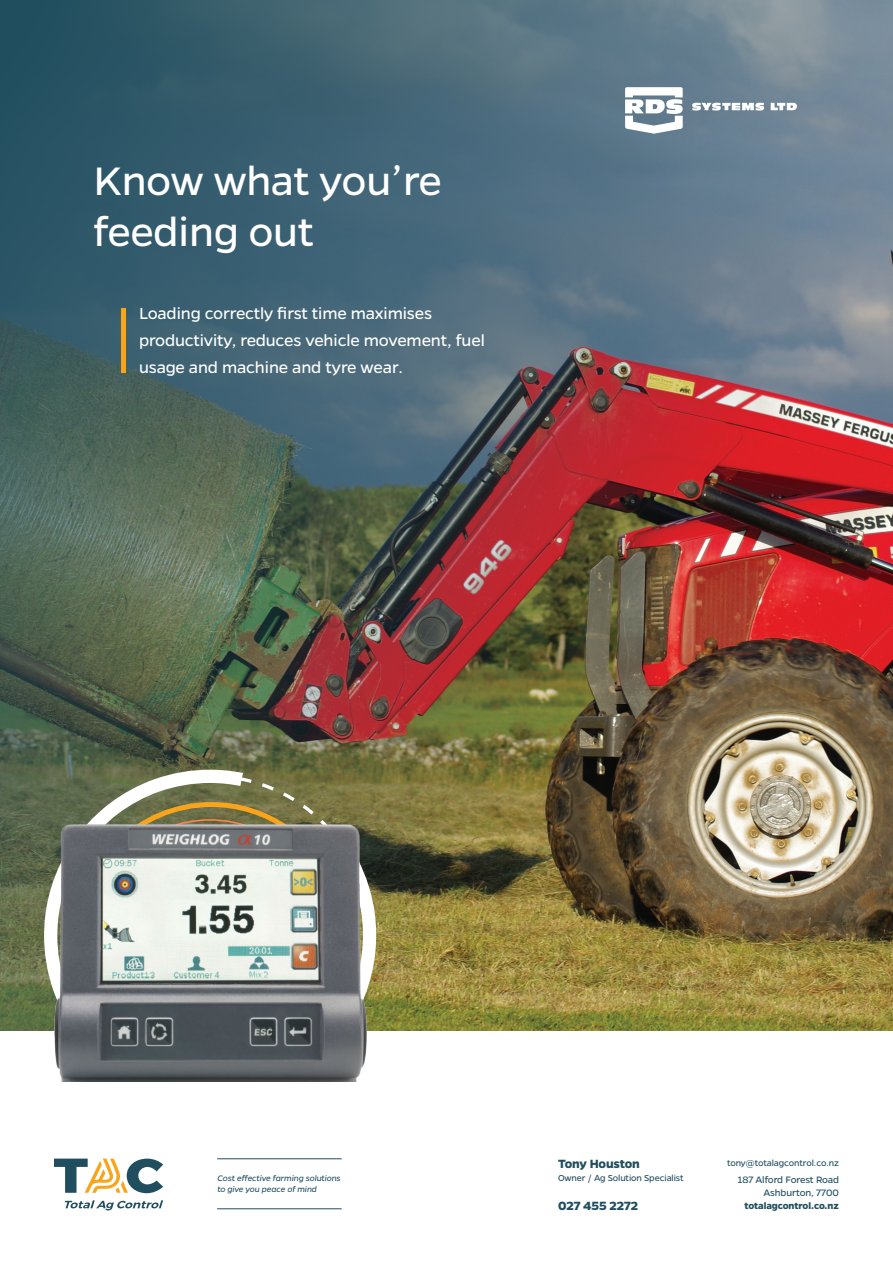
<style>
.page{position:relative;width:893px;height:1263px;background:#fff}
.page>*{position:absolute;margin:0;border:0;box-sizing:border-box;transform-origin:0 0}
.Heading{font:45px/51px "Gentona";letter-spacing:-.01em;color:#fff}
.Body_copy_Caps{font:18px/27px "Gentona";letter-spacing:-.01em;color:#fff}
.t1{font:700 13.5px "Gentona";letter-spacing:-.005em;color:#204e5e}
.t2{font:10.5px/12.8px "Gentona";letter-spacing:-.01em;color:#204e5e;text-align:right}
.t3{font:9.75px "Gentona";letter-spacing:-.01em;color:#204e5e}
.t4{font:italic 9px "Gentona";letter-spacing:-.01em;color:#204e5e}
.s1{font-weight:700}
</style>
<div class="page">
<img style="left:0;top:0;width:893px;height:1031px">
<div style="left:121px;top:308px;width:5px;height:65px;background:#f9a51b"></div>
<svg style="left:49px;top:774px;width:322px;height:308px;background:#7e7c50"></svg>
<svg style="left:243px;top:802px;width:104px;height:23px;background:#867c48"></svg>
<svg style="left:44px;top:770px;width:199px;height:260px"></svg>
<svg style="left:140px;top:859px;width:237px;height:223px"></svg>
<svg style="left:54px;top:1158px;width:109px;height:35px"></svg>
<svg style="left:65px;top:1200px;width:98px;height:10px"></svg>
<hr style="left:217px;top:1208px;width:125px;height:1px;background:#204e5e">
<hr style="left:217px;top:1158px;width:125px;height:1px;background:#204e5e">
<svg style="left:692px;top:103px;width:105px;height:8px"></svg>
<svg style="left:625px;top:87px;width:58px;height:47px"></svg>
<img style="left:54px;top:825px;width:312px;height:256px">
<p class="Heading" style="left:94px;top:156px;width:350px">Know what you’re feeding out</p>
<p class="Body_copy_Caps" style="left:139px;top:300px;width:347px">Loading correctly first time maximises productivity, reduces vehicle movement, fuel usage and machine and tyre wear.</p>
<p class="t1" style="left:558px;top:1156px;width:83px">Tony Houston</p>
<p class="t4" style="left:217px;top:1173px;width:125px">Cost effective farming solutions</p>
<p class="t3" style="left:558px;top:1173px;width:127px">Owner / Ag Solution Specialist</p>
<p class="t4" style="left:217px;top:1184px;width:101px">to give you peace of mind</p>
<p class="t1" style="left:558px;top:1198px;width:82px">027 455 2272</p>
<p class="t3" style="left:727px;top:1157px;width:113px">tony@totalagcontrol.co.nz</p>
<p class="t2" style="left:737px;top:1174px;width:103px">187 Alford Forest Road<br>Ashburton, 7700 <span class="s1">totalagcontrol.co.nz</span></p>
</div>
